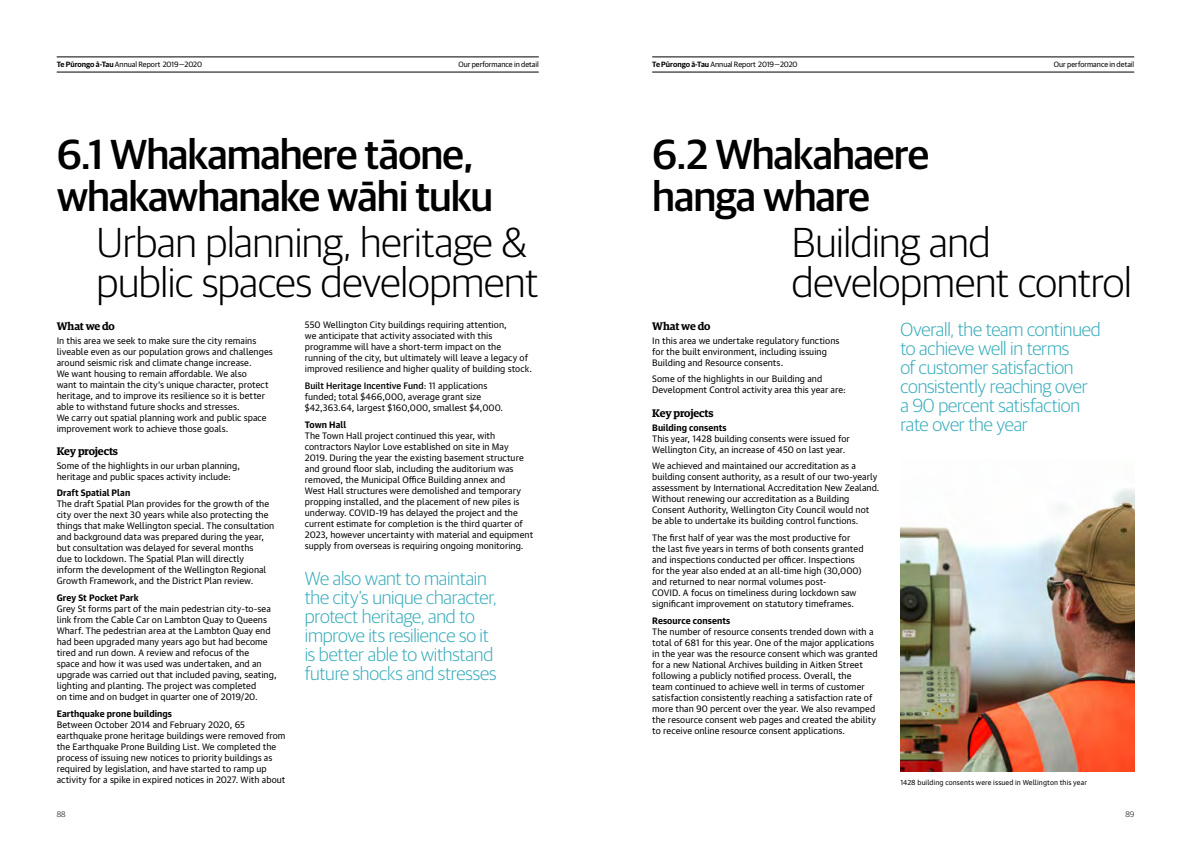
<style>
.page{position:relative;width:1191px;height:842px;background:#fff}
.page>*{position:absolute;margin:0;border:0;box-sizing:border-box;transform-origin:0 0}
.t1{font:300 42px/40px "Guardian Sans";letter-spacing:-.01em;color:#000}
.t2{font:500 42px/42px "Guardian Sans";letter-spacing:-.025em;color:#000}
.t3{font:300 19px/19px "Guardian Sans";letter-spacing:-.015em;color:#38acbb}
.t4{font:600 11px "Guardian Egyp";letter-spacing:-.015em;color:#000}
.t5{font:9px/11px "Guardian Text Sans";letter-spacing:.005em;color:#000}
.t6{font:700 9px "Guardian Text Sans";letter-spacing:.01em;color:#000}
.t7{font:300 8px "Guardian Sans";color:#000}
.t8{font:7.7px "Guardian Sans";color:#000}
.t9{font:7px "Guardian Text Sans";letter-spacing:.015em;color:#000}
.s1{font-weight:600}
.s2{font-weight:500}
</style>
<div class="page">
<img style="left:900px;top:489px;width:234px;height:282px">
<hr style="left:652px;top:57px;width:482px;height:1px;background:#000">
<hr style="left:652px;top:72px;width:482px;height:1px;background:#000">
<hr style="left:57px;top:57px;width:482px;height:1px;background:#000">
<hr style="left:57px;top:72px;width:482px;height:1px;background:#000">
<p class="t8" style="left:57px;top:59px;width:147px"><span class="s1">Te Pūrongo ā-Tau</span> Annual Report 2019—2020</p>
<p class="t8" style="left:458px;top:59px;width:82px">Our performance in detail</p>
<p class="t8" style="left:652px;top:59px;width:147px"><span class="s1">Te Pūrongo ā-Tau</span> Annual Report 2019—2020</p>
<p class="t8" style="left:1053px;top:59px;width:82px">Our performance in detail</p>
<h1 class="t2" style="left:57px;top:130px;width:438px">6.1 Whakamahere tāone, whakawhanake wāhi tuku</h1>
<h1 class="t1" style="left:96px;top:219px;width:443px">Urban planning, heritage &amp; public spaces development</h1>
<p class="t4" style="left:57px;top:318px;width:60px">What we do</p>
<p class="t5" style="left:57px;top:334px;width:218px">In this area we seek to make sure the city remains liveable even as our population grows and challenges around seismic risk and climate change increase.<br>We want housing to remain affordable. We also<br>want to maintain the city’s unique character, protect heritage, and to improve its resilience so it is better able to withstand future shocks and stresses.<br>We carry out spatial planning work and public space improvement work to achieve those goals.</p>
<p class="t4" style="left:57px;top:443px;width:63px">Key projects</p>
<p class="t5" style="left:57px;top:459px;width:185px">Some of the highlights in our urban planning, heritage and public spaces activity include:</p>
<p class="t6" style="left:57px;top:486px;width:75px">Draft Spatial Plan</p>
<p class="t5" style="left:57px;top:498px;width:219px">The draft Spatial Plan provides for the growth of the city over the next 30 years while also protecting the things that make Wellington special. The consultation and background data was prepared during the year, but consultation was delayed for several months<br>due to lockdown. The Spatial Plan will directly<br>inform the development of the Wellington Regional Growth Framework, and the District Plan review.</p>
<p class="t6" style="left:57px;top:590px;width:84px">Grey St Pocket Park</p>
<p class="t5" style="left:57px;top:602px;width:221px">Grey St forms part of the main pedestrian city-to-sea link from the Cable Car on Lambton Quay to Queens Wharf. The pedestrian area at the Lambton Quay end had been upgraded many years ago but had become tired and run down. A review and refocus of the<br>space and how it was used was undertaken, and an upgrade was carried out that included paving, seating, lighting and planting. The project was completed<br>on time and on budget in quarter one of 2019/20.</p>
<p class="t6" style="left:57px;top:706px;width:117px">Earthquake prone buildings</p>
<p class="t5" style="left:57px;top:718px;width:230px">Between October 2014 and February 2020, 65 earthquake prone heritage buildings were removed from the Earthquake Prone Building List. We completed the process of issuing new notices to priority buildings as required by legislation, and have started to ramp up activity for a spike in expired notices in 2027. With about</p>
<p class="t5" style="left:305px;top:318px;width:229px">550 Wellington City buildings requiring attention,<br>we anticipate that activity associated with this programme will have a short-term impact on the running of the city, but ultimately will leave a legacy of improved resilience and higher quality of building stock.</p>
<p class="t5" style="left:305px;top:379px;width:200px"><span class="s2">Built Heritage Incentive Fund</span>: 11 applications funded; total $466,000, average grant size $42,363.64, largest $160,000, smallest $4,000.</p>
<p class="t6" style="left:305px;top:417px;width:43px">Town Hall</p>
<p class="t5" style="left:305px;top:429px;width:230px">The Town Hall project continued this year, with contractors Naylor Love established on site in May 2019. During the year the existing basement structure and ground floor slab, including the auditorium was removed, the Municipal Office Building annex and<br>West Hall structures were demolished and temporary propping installed, and the placement of new piles is underway. COVID-19 has delayed the project and the current estimate for completion is the third quarter of 2023, however uncertainty with material and equipment supply from overseas is requiring ongoing monitoring.</p>
<h2 class="t3" style="left:305px;top:567px;width:193px">We also want to maintain the city’s unique character, protect heritage, and to improve its resilience so it is better able to withstand future shocks and stresses</h2>
<h1 class="t2" style="left:652px;top:130px;width:278px">6.2 Whakahaere hanga whare</h1>
<h1 class="t1" style="left:791px;top:219px;width:342px">Building and development control</h1>
<p class="t4" style="left:652px;top:318px;width:60px">What we do</p>
<p class="t5" style="left:652px;top:334px;width:189px">In this area we undertake regulatory functions for the built environment, including issuing<br>Building and Resource consents.</p>
<p class="t5" style="left:652px;top:373px;width:195px">Some of the highlights in our Building and<br>Development Control activity area this year are:</p>
<p class="t4" style="left:652px;top:405px;width:63px">Key projects</p>
<p class="t6" style="left:652px;top:420px;width:76px">Building consents</p>
<p class="t5" style="left:652px;top:432px;width:199px">This year, 1428 building consents were issued for<br>Wellington City, an increase of 450 on last year.</p>
<p class="t5" style="left:652px;top:460px;width:229px">We achieved and maintained our accreditation as a building consent authority, as a result of our two-yearly assessment by International Accreditation New Zealand.<br>Without renewing our accreditation as a Building Consent Authority, Wellington City Council would not be able to undertake its building control functions.</p>
<p class="t5" style="left:652px;top:531px;width:213px">The first half of year was the most productive for the last five years in terms of both consents granted and inspections conducted per officer. Inspections for the year also ended at an all-time high (30,000) and returned to near normal volumes post-<br>COVID. A focus on timeliness during lockdown saw significant improvement on statutory timeframes.</p>
<p class="t6" style="left:652px;top:613px;width:80px">Resource consents</p>
<p class="t5" style="left:652px;top:625px;width:227px">The number of resource consents trended down with a total of 681 for this year. One of the major applications in the year was the resource consent which was granted for a new National Archives building in Aitken Street following a publicly notified process. Overall, the<br>team continued to achieve well in terms of customer satisfaction consistently reaching a satisfaction rate of more than 90 percent over the year. We also revamped the resource consent web pages and created the ability to receive online resource consent applications.</p>
<h2 class="t3" style="left:900px;top:319px;width:202px">Overall, the team continued to achieve well in terms<br>of customer satisfaction consistently reaching over a 90 percent satisfaction rate over the year</h2>
<p class="t9" style="left:900px;top:777px;width:188px">1428 building consents were issued in Wellington this year</p>
<p class="t7" style="left:57px;top:808px;width:10px">88</p>
<p class="t7" style="left:1125px;top:808px;width:10px">89</p>
</div>
